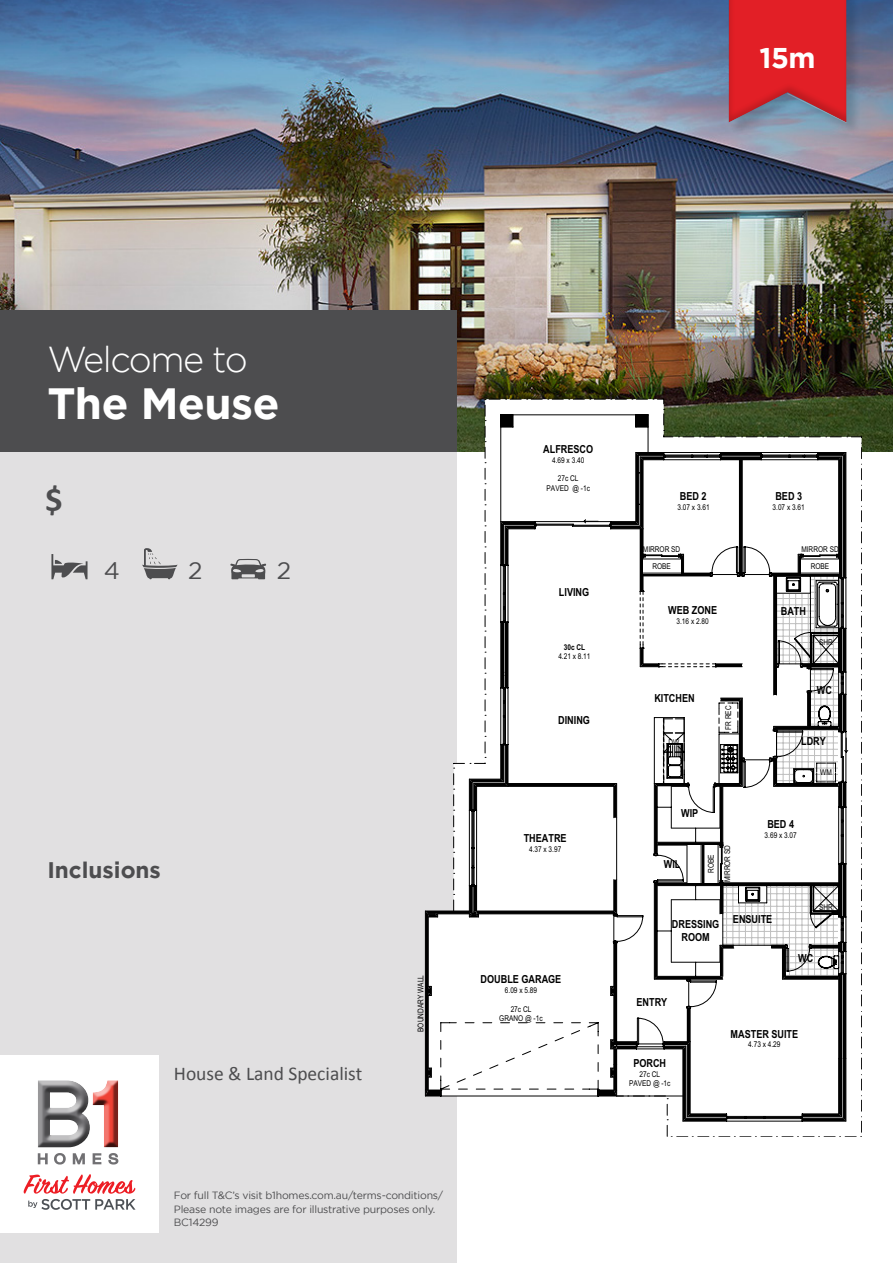
<style>
.page{position:relative;width:893px;height:1263px;background:#fff}
.page>*{position:absolute;margin:0;border:0;box-sizing:border-box;transform-origin:0 0}
.t1{font:700 43.65px "Gotham";letter-spacing:-.01em;color:#fff}
.t2{font:300 36px "Gotham";letter-spacing:-.04em;color:#fff}
.t3{font:700 34.95px "Calibri";color:#4d4d4f}
.t4{font:700 28.5px "Gotham";color:#fff}
.t5{font:24px "Gotham";color:#4d4d4f}
.t6{font:700 22.5px "Gotham";color:#4d4d4f}
.t7{font:19.5px "Calibri";color:#4d4d4f}
.t8{font:700 11.1px/12.9px "Arial Narrow";color:#000;text-align:center}
.t9{font:10.5px/13.5px "Gotham";letter-spacing:-.02em;color:#4d4d4f}
.t10{font:7.95px/9.3px "Arial Narrow";color:#000;text-align:center}
.t11{font:700 7.95px "Arial Narrow";color:#000}
</style>
<div class="page">
<img style="left:0;top:91px;width:893px;height:360px">
<div style="left:0;top:445px;width:456px;height:818px;background:#e1e0e1"></div>
<div style="left:0;top:310px;width:456px;height:141px;background:#4d4d4f"></div>
<svg style="left:0;top:0;width:893px;height:91px;background:#6087b0"></svg>
<svg style="left:453px;top:399px;width:409px;height:738px"></svg>
<svg style="left:425px;top:452px;width:423px;height:669px"></svg>
<svg style="left:51px;top:554px;width:37px;height:25px"></svg>
<svg style="left:142px;top:548px;width:36px;height:32px"></svg>
<svg style="left:230px;top:559px;width:37px;height:20px"></svg>
<div style="left:729px;top:0;width:132px;height:137px;background:#000;opacity:.15"></div>
<div style="left:715px;top:0;width:144px;height:123px;background:#000;opacity:.15"></div>
<div style="left:0;top:1055px;width:159px;height:178px;background:#fff"></div>
<svg style="left:38px;top:1080px;width:55px;height:67px"></svg>
<svg style="left:93px;top:1080px;width:25px;height:67px"></svg>
<svg style="left:38px;top:1153px;width:80px;height:11px"></svg>
<svg style="left:24px;top:1174px;width:112px;height:36px"></svg>
<h3 class="t4" style="left:760px;top:39px;width:57px">15m</h3>
<h2 class="t2" style="left:47px;top:337px;width:202px">Welcome to</h2>
<h1 class="t1" style="left:47px;top:374px;width:234px">The Meuse</h1>
<h3 class="t3" style="left:45px;top:478px;width:19px">$</h3>
<h3 class="t5" style="left:104px;top:555px;width:18px">4</h3>
<h3 class="t5" style="left:188px;top:555px;width:16px">2</h3>
<h3 class="t5" style="left:277px;top:555px;width:16px">2</h3>
<h3 class="t6" style="left:47px;top:855px;width:115px">Inclusions</h3>
<h3 class="t7" style="left:174px;top:1062px;width:190px">House &amp; Land Specialist</h3>
<p class="t10" style="left:416px;top:1032px;width:58px;rotate:-90deg">BOUNDARY WALL</p>
<h3 class="t8" style="left:543px;top:442px;width:51px">ALFRESCO</h3>
<p class="t10" style="left:552px;top:455px;width:34px">4.69 x 3.40</p>
<p class="t10" style="left:547px;top:473px;width:45px">27c CL<br>PAVED @ -1c</p>
<h3 class="t8" style="left:559px;top:585px;width:32px">LIVING</h3>
<p class="t11" style="left:564px;top:641px;width:23px">30c CL</p>
<p class="t10" style="left:558px;top:651px;width:34px">4.21 x 8.11</p>
<h3 class="t8" style="left:558px;top:713px;width:33px">DINING</h3>
<h3 class="t8" style="left:524px;top:831px;width:44px">THEATRE</h3>
<p class="t10" style="left:529px;top:845px;width:34px">4.37 x 3.97</p>
<h3 class="t8" style="left:481px;top:972px;width:82px">DOUBLE GARAGE</h3>
<p class="t10" style="left:505px;top:985px;width:34px">6.09 x 5.89</p>
<p class="t10" style="left:499px;top:1004px;width:45px">27c CL<br>GRANO @ -1c</p>
<h3 class="t8" style="left:680px;top:489px;width:28px">BED 2</h3>
<h3 class="t8" style="left:775px;top:489px;width:28px">BED 3</h3>
<p class="t10" style="left:677px;top:502px;width:34px">3.07 x 3.61</p>
<p class="t10" style="left:773px;top:502px;width:34px">3.07 x 3.61</p>
<p class="t10" style="left:643px;top:545px;width:39px">MIRROR SD</p>
<p class="t10" style="left:652px;top:561px;width:20px">ROBE</p>
<h3 class="t8" style="left:668px;top:603px;width:50px">WEB ZONE</h3>
<p class="t10" style="left:676px;top:616px;width:34px">3.16 x 2.80</p>
<h3 class="t8" style="left:654px;top:691px;width:42px">KITCHEN</h3>
<p class="t10" style="left:668px;top:738px;width:12px">DW</p>
<p class="t10" style="left:723px;top:730px;width:26px;rotate:-90deg">FR REC</p>
<h3 class="t8" style="left:681px;top:806px;width:19px">WIP</h3>
<h3 class="t8" style="left:664px;top:857px;width:18px">WIL</h3>
<p class="t10" style="left:702px;top:882px;width:39px;line-height:16.5px;rotate:-90deg">ROBE<br>MIRROR SD</p>
<p class="t10" style="left:801px;top:545px;width:39px">MIRROR SD</p>
<p class="t10" style="left:811px;top:561px;width:20px">ROBE</p>
<h3 class="t8" style="left:781px;top:604px;width:27px">BATH</h3>
<p class="t10" style="left:819px;top:637px;width:15px">SHR</p>
<h3 class="t8" style="left:817px;top:683px;width:17px">WC</h3>
<h3 class="t8" style="left:801px;top:734px;width:26px">LDRY</h3>
<h3 class="t8" style="left:767px;top:817px;width:28px">BED 4</h3>
<p class="t10" style="left:765px;top:830px;width:34px">3.69 x 3.07</p>
<p class="t10" style="left:820px;top:768px;width:13px">WM</p>
<p class="t10" style="left:819px;top:902px;width:15px">SHR</p>
<h3 class="t8" style="left:672px;top:917px;width:49px">DRESSING<br>ROOM</h3>
<h3 class="t8" style="left:733px;top:912px;width:41px">ENSUITE</h3>
<h3 class="t8" style="left:798px;top:951px;width:17px">WC</h3>
<h3 class="t8" style="left:637px;top:995px;width:32px">ENTRY</h3>
<h3 class="t8" style="left:633px;top:1056px;width:34px">PORCH</h3>
<p class="t10" style="left:629px;top:1069px;width:43px">27c CL<br>PAVED @ -1c</p>
<h3 class="t8" style="left:731px;top:1027px;width:69px">MASTER SUITE</h3>
<p class="t10" style="left:748px;top:1039px;width:34px">4.73 x 4.29</p>
<h3 class="t9" style="left:174px;top:1188px;width:271px">For full T&amp;C’s visit b1homes.com.au/terms-conditions/<br>Please note images are for illustrative purposes only.<br>BC14299</h3>
</div>
